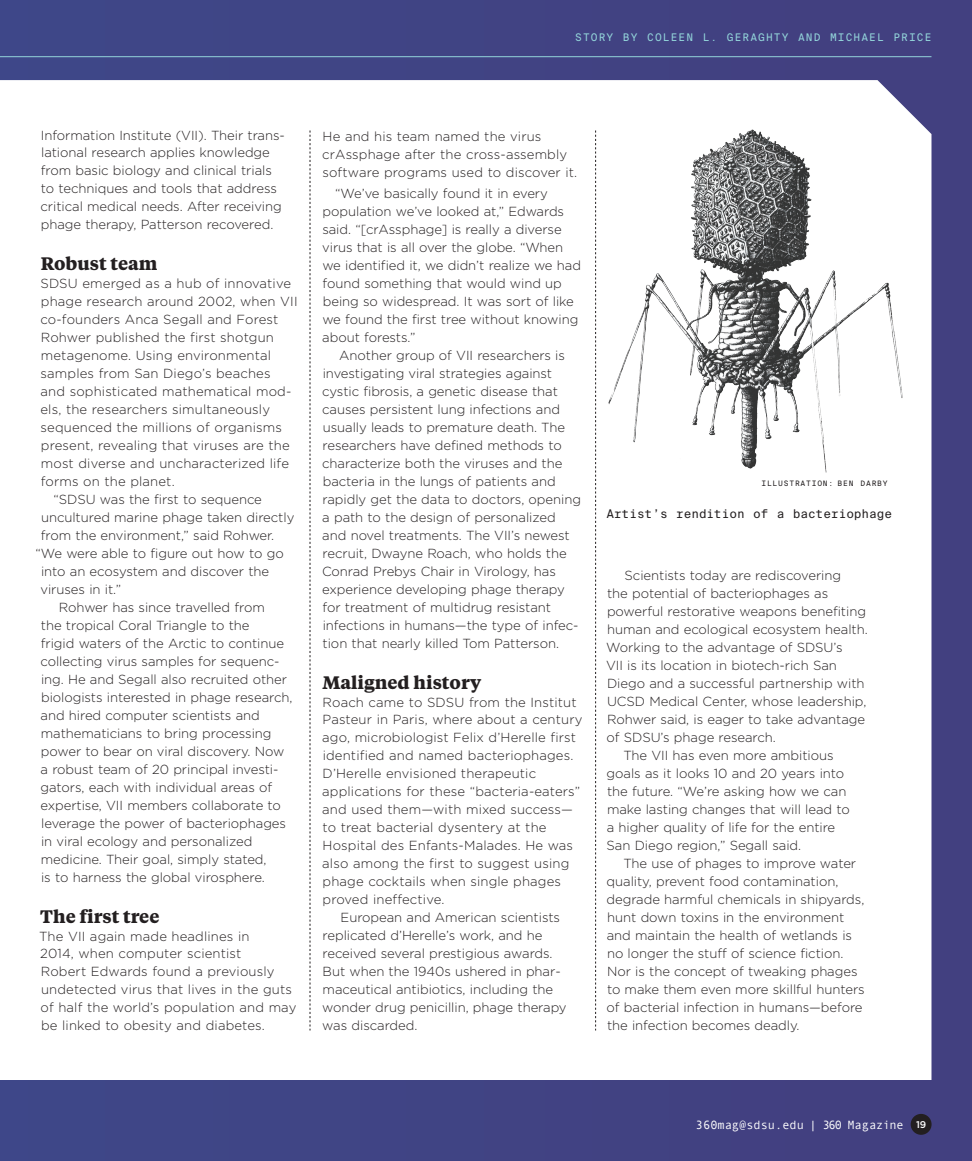
<style>
.page{position:relative;width:972px;height:1161px;background:#414282}
.page>*{position:absolute;margin:0;border:0;box-sizing:border-box;transform-origin:0 0}
.t1{font:700 18px "Tiempos Text";color:#231f20}
.t2{font:300 13.2px/18px "Gotham";letter-spacing:-.005em;color:#231f20}
.t3{font:12px "Suisse Intl Mono";letter-spacing:-.01em;color:#231f20}
.t4{font:12px "Andale Mono";color:#fff}
.t5{font:10.5px "Suisse Intl Mono";letter-spacing:.1em;color:#93d5da}
.t6{font:7.5px "Suisse Intl Mono";letter-spacing:.1em;color:#231f20}
.s1{font-family:"Gotham";font-weight:500;font-size:9.75px}
</style>
<div class="page">
<div style="left:911px;top:1114px;width:21px;height:21px;background:#231f20;border-radius:50%"></div>
<div style="left:0;top:80px;width:932px;height:1000px;background:#fff"></div>
<hr style="left:0;top:56px;width:932px;height:1px;background:#93d5da">
<svg style="left:310px;top:130px;width:1px;height:900px"></svg>
<svg style="left:595px;top:130px;width:1px;height:900px"></svg>
<img style="left:605px;top:127px;width:300px;height:347px">
<p class="t5" style="left:575px;top:31px;width:358px">STORY BY COLEEN L. GERAGHTY AND MICHAEL PRICE</p>
<p class="t2" style="left:40px;top:125px;width:246px">Information Institute (VII). Their trans&shy;lational research applies knowledge from basic biology and clinical trials to techniques and tools that address critical medical needs. After receiving phage therapy, Patterson recovered.</p>
<h1 class="t1" style="left:41px;top:251px;width:118px">Robust team</h1>
<p class="t2" style="left:40px;top:274px;width:252px">SDSU emerged as a hub of innovative</p>
<p class="t2" style="left:41px;top:292px;width:258px">phage research around 2002, when VII</p>
<p class="t2" style="left:41px;top:310px;width:239px">co-founders Anca Segall and Forest</p>
<p class="t2" style="left:41px;top:328px;width:235px">Rohwer published the first shotgun</p>
<p class="t2" style="left:41px;top:346px;width:232px">metagenome. Using environmental</p>
<p class="t2" style="left:41px;top:364px;width:231px">samples from San Diego’s beaches</p>
<p class="t2" style="left:41px;top:382px;width:252px">and sophisticated mathematical mod-</p>
<p class="t2" style="left:41px;top:400px;width:231px">els, the researchers simultaneously</p>
<p class="t2" style="left:41px;top:418px;width:243px">sequenced the millions of organisms</p>
<p class="t2" style="left:41px;top:436px;width:250px">present, revealing that viruses are the</p>
<p class="t2" style="left:41px;top:454px;width:250px">most diverse and uncharacterized life</p>
<p class="t2" style="left:41px;top:472px;width:135px">forms on the planet.</p>
<p class="t2" style="left:54px;top:490px;width:210px">“SDSU was the first to sequence</p>
<p class="t2" style="left:41px;top:508px;width:255px">uncultured marine phage taken directly</p>
<p class="t2" style="left:41px;top:526px;width:235px">from the environment,” said Rohwer.</p>
<p class="t2" style="left:36px;top:544px;width:250px">“We were able to figure out how to go</p>
<p class="t2" style="left:41px;top:562px;width:230px">into an ecosystem and discover the</p>
<p class="t2" style="left:41px;top:580px;width:82px">viruses in it.”</p>
<p class="t2" style="left:59px;top:598px;width:207px">Rohwer has since travelled from</p>
<p class="t2" style="left:41px;top:616px;width:210px">the tropical Coral Triangle to the</p>
<p class="t2" style="left:41px;top:634px;width:245px">frigid waters of the Arctic to continue</p>
<p class="t2" style="left:41px;top:652px;width:241px">collecting virus samples for sequenc-</p>
<p class="t2" style="left:41px;top:670px;width:248px">ing. He and Segall also recruited other</p>
<p class="t2" style="left:41px;top:688px;width:253px">biologists interested in phage research,</p>
<p class="t2" style="left:41px;top:706px;width:221px">and hired computer scientists and</p>
<p class="t2" style="left:41px;top:724px;width:232px">mathematicians to bring processing</p>
<p class="t2" style="left:41px;top:742px;width:245px">power to bear on viral discovery. Now</p>
<p class="t2" style="left:41px;top:760px;width:239px">a robust team of 20 principal investi-</p>
<p class="t2" style="left:40px;top:778px;width:233px">gators, each with individual areas of</p>
<p class="t2" style="left:41px;top:796px;width:242px">expertise, VII members collaborate to</p>
<p class="t2" style="left:41px;top:814px;width:246px">leverage the power of bacteriophages</p>
<p class="t2" style="left:41px;top:832px;width:213px">in viral ecology and personalized</p>
<p class="t2" style="left:41px;top:850px;width:227px">medicine. Their goal, simply stated,</p>
<p class="t2" style="left:41px;top:868px;width:225px">is to harness the global virosphere.</p>
<h1 class="t1" style="left:40px;top:903px;width:121px">The first tree</h1>
<p class="t2" style="left:39px;top:926px;width:259px">The VII again made headlines in<br>2014, when computer scientist<br>Robert Edwards found a previously undetected virus that lives in the guts of half the world’s population and may be linked to obesity and diabetes.</p>
<p class="t2" style="left:322px;top:127px;width:257px">He and his team named the virus crAssphage after the cross-assembly software programs used to discover it.</p>
<p class="t2" style="left:322px;top:184px;width:260px;text-indent:13px">“We’ve basically found it in every population we’ve looked at,” Edwards said. “[crAssphage] is really a diverse virus that is all over the globe. “When we identified it, we didn’t realize we had found something that would wind up being so widespread. It was sort of like we found the first tree without knowing about forests.”</p>
<p class="t2" style="left:322px;top:346px;width:261px;text-indent:17px">Another group of VII researchers is investigating viral strategies against cystic fibrosis, a genetic disease that causes persistent lung infections and usually leads to premature death. The researchers have defined methods to characterize both the viruses and the bacteria in the lungs of patients and rapidly get the data to doctors, opening a path to the design of personalized and novel treatments. The VII’s newest recruit, Dwayne Roach, who holds the Conrad Prebys Chair in Virology, has experience developing phage therapy for treatment of multidrug resistant infections in humans—the type of infec&shy;tion that nearly killed Tom Patterson.</p>
<h1 class="t1" style="left:322px;top:669px;width:160px">Maligned history</h1>
<p class="t2" style="left:323px;top:692px;width:256px">Roach came to SDSU from the Institut</p>
<p class="t2" style="left:323px;top:710px;width:261px">Pasteur in Paris, where about a century</p>
<p class="t2" style="left:322px;top:728px;width:255px">ago, microbiologist Felix d’Herelle first</p>
<p class="t2" style="left:323px;top:746px;width:252px">identified and named bacteriophages.</p>
<p class="t2" style="left:323px;top:764px;width:215px">D’Herelle envisioned therapeutic</p>
<p class="t2" style="left:322px;top:782px;width:260px">applications for these “bacteria-eaters”</p>
<p class="t2" style="left:322px;top:800px;width:252px">and used them—with mixed success—</p>
<p class="t2" style="left:323px;top:818px;width:226px">to treat bacterial dysentery at the</p>
<p class="t2" style="left:323px;top:836px;width:252px">Hospital des Enfants-Malades. He was</p>
<p class="t2" style="left:322px;top:854px;width:249px">also among the first to suggest using</p>
<p class="t2" style="left:323px;top:872px;width:240px">phage cocktails when single phages</p>
<p class="t2" style="left:323px;top:890px;width:123px">proved ineffective.</p>
<p class="t2" style="left:341px;top:908px;width:221px">European and American scientists</p>
<p class="t2" style="left:323px;top:926px;width:221px">replicated d’Herelle’s work, and he</p>
<p class="t2" style="left:323px;top:944px;width:232px">received several prestigious awards.</p>
<p class="t2" style="left:323px;top:962px;width:240px">But when the 1940s ushered in phar-</p>
<p class="t2" style="left:323px;top:980px;width:232px">maceutical antibiotics, including the</p>
<p class="t2" style="left:322px;top:998px;width:246px">wonder drug penicillin, phage therapy</p>
<p class="t2" style="left:322px;top:1016px;width:97px">was discarded.</p>
<p class="t6" style="left:761px;top:479px;width:128px">ILLUSTRATION: BEN DARBY</p>
<p class="t3" style="left:607px;top:506px;width:287px">Artist’s rendition of a bacteriophage</p>
<p class="t2" style="left:625px;top:566px;width:218px">Scientists today are rediscovering</p>
<p class="t2" style="left:607px;top:584px;width:223px">the potential of bacteriophages as</p>
<p class="t2" style="left:607px;top:602px;width:261px">powerful restorative weapons benefiting</p>
<p class="t2" style="left:607px;top:620px;width:262px">human and ecological ecosystem health.</p>
<p class="t2" style="left:606px;top:638px;width:238px">Working to the advantage of SDSU’s</p>
<p class="t2" style="left:606px;top:656px;width:232px">VII is its location in biotech-rich San</p>
<p class="t2" style="left:607px;top:674px;width:259px">Diego and a successful partnership with</p>
<p class="t2" style="left:607px;top:692px;width:261px">UCSD Medical Center, whose leadership,</p>
<p class="t2" style="left:607px;top:710px;width:260px">Rohwer said, is eager to take advantage</p>
<p class="t2" style="left:607px;top:728px;width:171px">of SDSU’s phage research.</p>
<p class="t2" style="left:623px;top:746px;width:212px">The VII has even more ambitious</p>
<p class="t2" style="left:607px;top:764px;width:239px">goals as it looks 10 and 20 years into</p>
<p class="t2" style="left:607px;top:782px;width:241px">the future. “We’re asking how we can</p>
<p class="t2" style="left:607px;top:800px;width:244px">make lasting changes that will lead to</p>
<p class="t2" style="left:607px;top:818px;width:230px">a higher quality of life for the entire</p>
<p class="t2" style="left:607px;top:836px;width:196px">San Diego region,” Segall said.</p>
<p class="t2" style="left:623px;top:854px;width:234px">The use of phages to improve water</p>
<p class="t2" style="left:607px;top:872px;width:233px">quality, prevent food contamination,</p>
<p class="t2" style="left:607px;top:890px;width:259px">degrade harmful chemicals in shipyards,</p>
<p class="t2" style="left:607px;top:908px;width:239px">hunt down toxins in the environment</p>
<p class="t2" style="left:607px;top:926px;width:247px">and maintain the health of wetlands is</p>
<p class="t2" style="left:607px;top:944px;width:238px">no longer the stuff of science fiction.</p>
<p class="t2" style="left:607px;top:962px;width:252px">Nor is the concept of tweaking phages</p>
<p class="t2" style="left:607px;top:980px;width:259px">to make them even more skillful hunters</p>
<p class="t2" style="left:607px;top:998px;width:257px">of bacterial infection in humans—before</p>
<p class="t2" style="left:607px;top:1016px;width:194px">the infection becomes deadly.</p>
<p class="t4" style="left:696px;top:1117px;width:232px">360mag@sdsu.edu | 360 Magazine <span class="s1">19</span></p>
</div>
